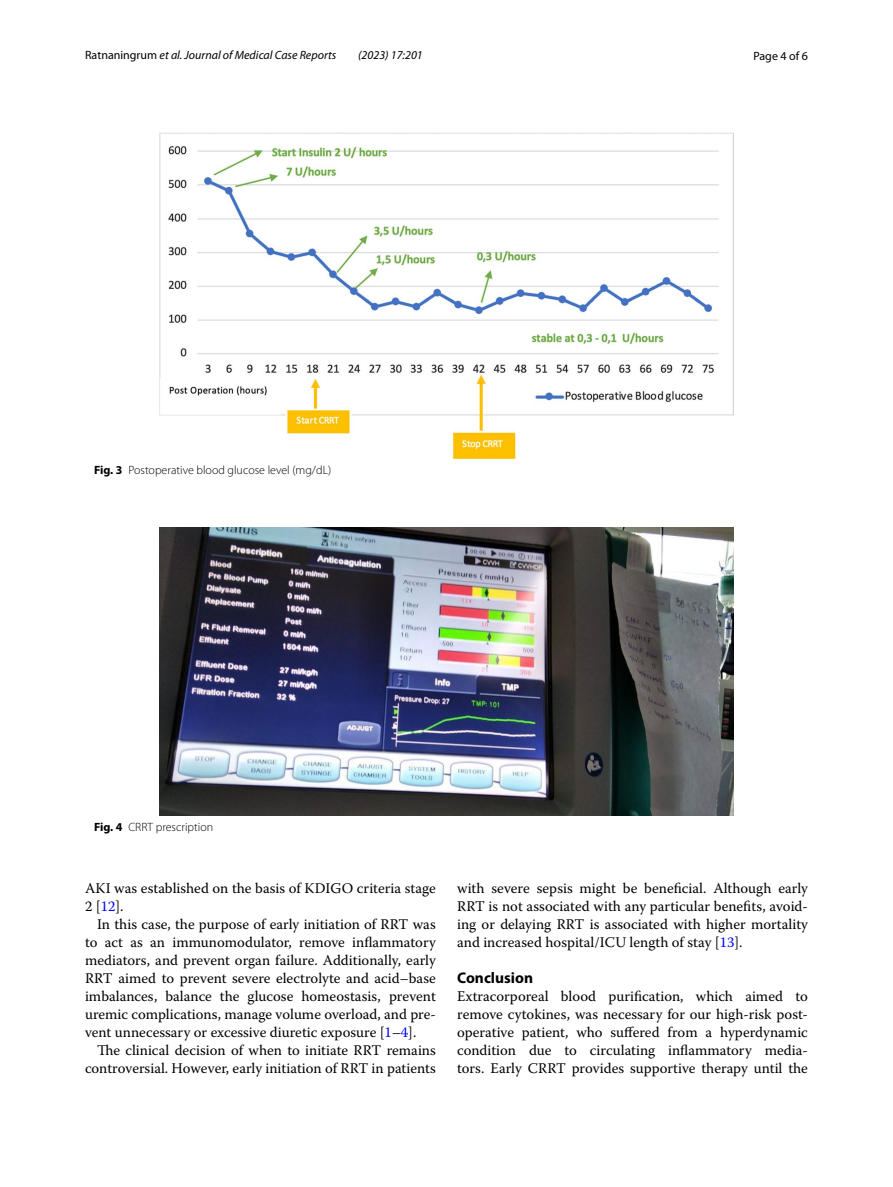
<style>
.page{position:relative;width:893px;height:1187px;background:#fff}
.page>*{position:absolute;margin:0;border:0;box-sizing:border-box;transform-origin:0 0}
.t1{font:700 15.45px "Myriad Pro";color:#000}
.t2{font:14.7px/18px "Warnock Pro";color:#000;text-align:justify}
.t3{font:300 12px "Myriad Pro";color:#000}
.t4{font:italic 12px "Myriad Pro";color:#000}
.t5{font:12px "Myriad Pro";color:#000}
.s1{font-style:normal}
.s2{font-weight:700}
.s3{color:#00f}
</style>
<div class="page">
<img style="left:159px;top:133px;width:574px;height:325px">
<img style="left:160px;top:527px;width:573px;height:288px">
<p class="t4" style="left:85px;top:48px;width:253px"><span class="s1">Ratnaningrum</span> et al. Journal of Medical Case Reports</p>
<p class="t4" style="left:358px;top:48px;width:66px">(2023) 17:201</p>
<p class="t5" style="left:753px;top:48px;width:56px">Page 4 of 6</p>
<p class="t3" style="left:94px;top:463px;width:239px"><span class="s2">Fig. 3</span> Postoperative blood glucose level (mg/dL)</p>
<p class="t3" style="left:94px;top:820px;width:121px"><span class="s2">Fig. 4</span> CRRT prescription</p>
<p class="t2" style="left:85px;top:879px;width:352px">AKI was established on the basis of KDIGO criteria stage<br>2 [<span class="s3">12</span>].</p>
<p class="t2" style="left:85px;top:915px;width:352px;text-indent:12px">In this case, the purpose of early initiation of RRT was to act as an immunomodulator, remove inflammatory mediators, and prevent organ failure. Additionally, early RRT aimed to prevent severe electrolyte and acid–base imbalances, balance the glucose homeostasis, prevent uremic complications, manage volume overload, and pre&shy;vent unnecessary or excessive diuretic exposure [<span class="s3">1</span>–<span class="s3">4</span>].</p>
<p class="t2" style="left:85px;top:1041px;width:352px;text-align:right">The clinical decision of when to initiate RRT remains controversial. However, early initiation of RRT in patients</p>
<p class="t2" style="left:457px;top:879px;width:352px">with severe sepsis might be beneficial. Although early RRT is not associated with any particular benefits, avoid&shy;ing or delaying RRT is associated with higher mortality and increased hospital/ICU length of stay [<span class="s3">13</span>].</p>
<p class="t1" style="left:457px;top:967px;width:77px">Conclusion</p>
<p class="t2" style="left:457px;top:987px;width:352px">Extracorporeal blood purification, which aimed to remove cytokines, was necessary for our high-risk post&shy;operative patient, who suffered from a hyperdynamic condition due to circulating inflammatory media&shy;tors. Early CRRT provides supportive therapy until the</p>
</div>
